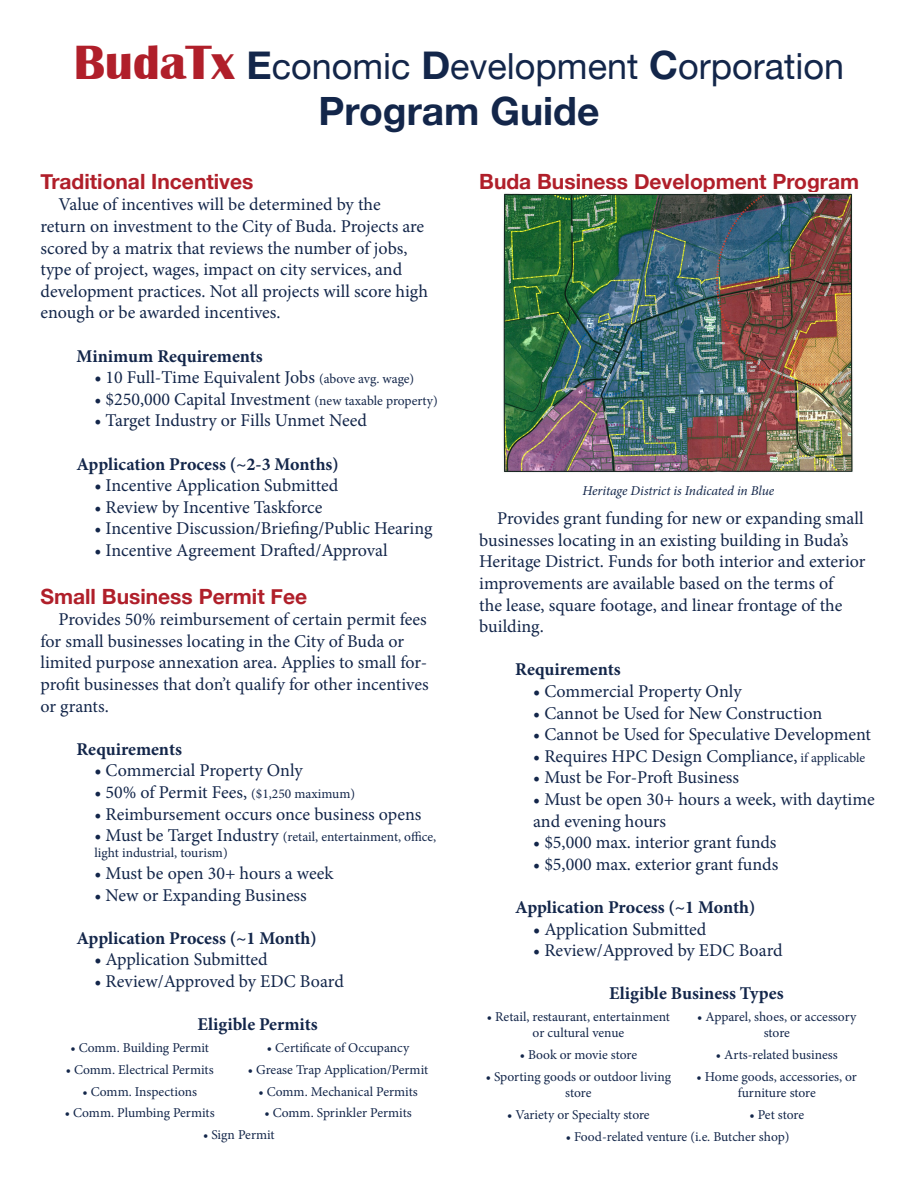
<style>
.page{position:relative;width:918px;height:1188px;background:#fff}
.page>*{position:absolute;margin:0;border:0;box-sizing:border-box;transform-origin:0 0}
.t1{font:700 39px "Helvetica Neue";color:#13264a}
.t2{font:36px "Helvetica Neue";color:#13264a}
.t3{font:700 21px "Helvetica Neue";color:#b01f2a}
.t4{font:18px/21.6px "Minion Pro";color:#13264a}
.t5{font:700 18px "Minion Pro";color:#13264a}
.t6{font:13.5px/16.2px "Minion Pro";color:#13264a;text-align:center}
.t7{font:italic 13.5px "Minion Pro";letter-spacing:-.005em;color:#13264a}
.s1{font-family:"Britannic";font-weight:700;font-size:49.5px;color:#b01f2a}
.s2{font-weight:700;font-size:39px}
.s3{font-weight:700}
.s4{font-size:13.5px}
.s5{font-size:18px}
</style>
<div class="page">
<img style="left:503px;top:193px;width:350px;height:280px">
<p class="t2" style="left:74px;top:44px;width:772px"><span class="s1">BudaTx</span> <span class="s2">E</span>conomic <span class="s2">D</span>evelopment <span class="s2">C</span>orporation</p>
<p class="t1" style="left:319px;top:87px;width:282px">Program Guide</p>
<p class="t3" style="left:40px;top:168px;width:215px">Traditional Incentives</p>
<p class="t4" style="left:40px;top:194px;width:389px;text-indent:18px">Value of incentives will be determined by the return on investment to the City of Buda. Projects are scored by a matrix that reviews the number of jobs, type of project, wages, impact on city services, and development practices. Not all projects will score high enough or be awarded incentives.</p>
<p class="t5" style="left:76px;top:343px;width:188px">Minimum Requirements</p>
<p class="t4" style="left:94px;top:367px;width:321px"><span class="s3">•</span> 10 Full-Time Equivalent Jobs <span class="s4">(above avg. wage)</span></p>
<p class="t4" style="left:94px;top:388px;width:345px">• $250,000 Capital Investment <span class="s4">(new taxable property)</span></p>
<p class="t4" style="left:94px;top:410px;width:274px">• Target Industry or Fills Unmet Need</p>
<p class="t5" style="left:76px;top:451px;width:264px">Application Process (~2-3 Months)</p>
<p class="t4" style="left:94px;top:475px;width:245px"><span class="s3">•</span> Incentive Application Submitted</p>
<p class="t4" style="left:94px;top:496px;width:230px">• Review by Incentive Taskforce</p>
<p class="t4" style="left:94px;top:518px;width:340px">• Incentive Discussion/Briefing/Public Hearing</p>
<p class="t4" style="left:94px;top:539px;width:295px">• Incentive Agreement Drafted/Approval</p>
<p class="t3" style="left:40px;top:583px;width:268px">Small Business Permit Fee</p>
<p class="t4" style="left:40px;top:609px;width:390px;text-indent:18px">Provides 50% reimbursement of certain permit fees for small businesses locating in the City of Buda or limited purpose annexation area. Applies to small for&shy;profit businesses that don’t qualify for other incentives or grants.</p>
<p class="t5" style="left:76px;top:736px;width:107px">Requirements</p>
<p class="t4" style="left:94px;top:760px;width:210px"><span class="s3">•</span> Commercial Property Only</p>
<p class="t4" style="left:94px;top:782px;width:262px">• 50% of Permit Fees, <span class="s4">($1,250 maximum)</span></p>
<p class="t4" style="left:94px;top:803px;width:328px">• Reimbursement occurs once business opens</p>
<p class="t6" style="left:94px;top:829px;width:343px"><span class="s5">• Must be Target Industry</span> (retail, entertainment, office,</p>
<p class="t6" style="left:94px;top:845px;width:135px">light industrial, tourism)</p>
<p class="t4" style="left:94px;top:863px;width:240px">• Must be open 30+ hours a week</p>
<p class="t4" style="left:94px;top:884px;width:214px">• New or Expanding Business</p>
<p class="t5" style="left:76px;top:925px;width:242px">Application Process (~1 Month)</p>
<p class="t4" style="left:94px;top:949px;width:175px"><span class="s3">•</span> Application Submitted</p>
<p class="t4" style="left:94px;top:971px;width:251px">• Review/Approved by EDC Board</p>
<p class="t5" style="left:197px;top:1012px;width:122px">Eligible Permits</p>
<p class="t6" style="left:70px;top:1040px;width:140px">• Comm. Building Permit</p>
<p class="t6" style="left:267px;top:1040px;width:144px">• Certificate of Occupancy</p>
<p class="t6" style="left:66px;top:1061px;width:149px">• Comm. Electrical Permits</p>
<p class="t6" style="left:248px;top:1061px;width:182px">• Grease Trap Application/Permit</p>
<p class="t6" style="left:82px;top:1083px;width:116px">• Comm. Inspections</p>
<p class="t6" style="left:258px;top:1083px;width:161px">• Comm. Mechanical Permits</p>
<p class="t6" style="left:65px;top:1105px;width:151px">• Comm. Plumbing Permits</p>
<p class="t6" style="left:264px;top:1105px;width:149px">• Comm. Sprinkler Permits</p>
<p class="t6" style="left:203px;top:1127px;width:73px">• Sign Permit</p>
<p class="t3" style="left:479px;top:168px;width:381px">Buda Business Development Program</p>
<p class="t7" style="left:583px;top:482px;width:193px">Heritage District is Indicated in Blue</p>
<p class="t4" style="left:479px;top:508px;width:388px;text-indent:18px">Provides grant funding for new or expanding small businesses locating in an existing building in Buda’s Heritage District. Funds for both interior and exterior improvements are available based on the terms of<br>the lease, square footage, and linear frontage of the building.</p>
<p class="t5" style="left:515px;top:657px;width:107px">Requirements</p>
<p class="t4" style="left:533px;top:680px;width:210px"><span class="s3">•</span> Commercial Property Only</p>
<p class="t4" style="left:533px;top:702px;width:290px">• Cannot be Used for New Construction</p>
<p class="t4" style="left:533px;top:724px;width:339px">• Cannot be Used for Speculative Development</p>
<p class="t4" style="left:533px;top:745px;width:334px">• Requires HPC Design Compliance, <span class="s4">if applicable</span></p>
<p class="t4" style="left:533px;top:767px;width:207px">• Must be For-Proft Business</p>
<p class="t4" style="left:533px;top:788px;width:343px">• Must be open 30+ hours a week, with daytime</p>
<p class="t4" style="left:533px;top:810px;width:134px">and evening hours</p>
<p class="t4" style="left:533px;top:832px;width:245px">• $5,000 max. interior grant funds</p>
<p class="t4" style="left:533px;top:853px;width:247px">• $5,000 max. exterior grant funds</p>
<p class="t5" style="left:515px;top:894px;width:242px">Application Process (~1 Month)</p>
<p class="t4" style="left:533px;top:918px;width:175px"><span class="s3">•</span> Application Submitted</p>
<p class="t4" style="left:533px;top:940px;width:251px">• Review/Approved by EDC Board</p>
<p class="t5" style="left:609px;top:981px;width:176px">Eligible Business Types</p>
<p class="t6" style="left:487px;top:1009px;width:185px">• Retail, restaurant, entertainment or cultural venue</p>
<p class="t6" style="left:697px;top:1009px;width:161px">• Apparel, shoes, or accessory store</p>
<p class="t6" style="left:520px;top:1047px;width:119px">• Book or movie store</p>
<p class="t6" style="left:716px;top:1047px;width:123px">• Arts-related business</p>
<p class="t6" style="left:486px;top:1069px;width:187px">• Sporting goods or outdoor living store</p>
<p class="t6" style="left:697px;top:1069px;width:162px">• Home goods, accessories, or furniture store</p>
<p class="t6" style="left:507px;top:1107px;width:144px">• Variety or Specialty store</p>
<p class="t6" style="left:749px;top:1107px;width:56px">• Pet store</p>
<p class="t6" style="left:566px;top:1128px;width:225px">• Food-related venture (i.e. Butcher shop)</p>
</div>
